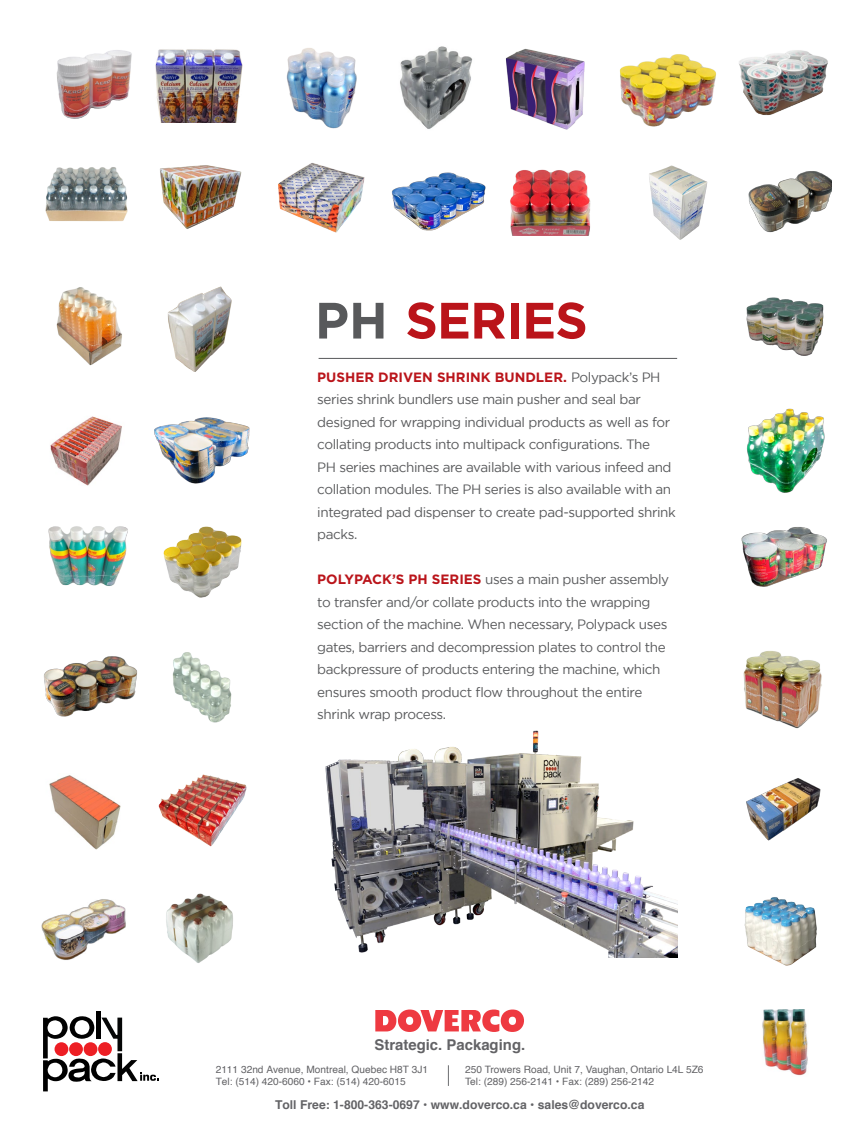
<style>
.page{position:relative;width:864px;height:1134px;background:#fff}
.page>*{position:absolute;margin:0;border:0;box-sizing:border-box;transform-origin:0 0}
.t1{font:700 51px "Gotham";letter-spacing:-.02em;color:#ba141a}
.t2{font:700 14.85px "Helvetica";color:#636366}
.t3{font:13.5px/22.5px "Gotham";letter-spacing:-.03em;color:#58595b}
.t4{font:700 12.15px "Helvetica";color:#636366}
.t5{font:10.2px/12.1px "Helvetica";color:#636366}
.s1{color:#58595b}
.s2{font-weight:700;color:#ba141a}
</style>
<div class="page">
<img style="left:325px;top:730px;width:352px;height:228px">
<div style="left:96px;top:1011px;width:5px;height:28px;background:#000"></div>
<svg style="left:43px;top:1016px;width:116px;height:75px"></svg>
<hr style="left:319px;top:358px;width:358px;height:1px;background:#58595b">
<img style="left:56px;top:50px;width:76px;height:69px">
<img style="left:505px;top:48px;width:80px;height:82px">
<img style="left:286px;top:48px;width:71px;height:81px">
<img style="left:155px;top:49px;width:88px;height:73px">
<img style="left:739px;top:50px;width:89px;height:65px">
<img style="left:741px;top:527px;width:86px;height:60px">
<img style="left:746px;top:297px;width:78px;height:59px">
<img style="left:746px;top:778px;width:75px;height:63px">
<img style="left:619px;top:54px;width:97px;height:73px">
<img style="left:744px;top:897px;width:73px;height:69px">
<img style="left:400px;top:46px;width:73px;height:83px">
<img style="left:45px;top:167px;width:83px;height:55px">
<img style="left:510px;top:169px;width:81px;height:67px">
<img style="left:278px;top:163px;width:87px;height:70px">
<img style="left:160px;top:165px;width:82px;height:64px">
<img style="left:748px;top:171px;width:84px;height:62px">
<img style="left:743px;top:651px;width:79px;height:78px">
<img style="left:746px;top:408px;width:79px;height:85px">
<img style="left:649px;top:165px;width:59px;height:75px">
<img style="left:762px;top:1010px;width:46px;height:66px">
<img style="left:392px;top:172px;width:93px;height:59px">
<img style="left:56px;top:287px;width:66px;height:79px">
<img style="left:167px;top:286px;width:65px;height:85px">
<img style="left:50px;top:416px;width:72px;height:70px">
<img style="left:154px;top:417px;width:96px;height:67px">
<img style="left:48px;top:526px;width:80px;height:60px">
<img style="left:163px;top:526px;width:79px;height:72px">
<img style="left:44px;top:656px;width:94px;height:61px">
<img style="left:172px;top:652px;width:60px;height:71px">
<img style="left:49px;top:775px;width:72px;height:75px">
<img style="left:158px;top:774px;width:89px;height:73px">
<img style="left:41px;top:899px;width:85px;height:61px">
<img style="left:166px;top:893px;width:67px;height:70px">
<svg style="left:448px;top:1065px;width:1px;height:21px"></svg>
<svg style="left:375px;top:1010px;width:149px;height:22px"></svg>
<p class="t1" style="left:315px;top:287px;width:274px"><span class="s1">PH</span> SERIES</p>
<p class="t3" style="left:317px;top:366px;width:360px"><span class="s2">PUSHER DRIVEN SHRINK BUNDLER.</span> Polypack’s PH series shrink bundlers use main pusher and seal bar designed for wrapping individual products as well as for collating products into multipack configurations. The<br>PH series machines are available with various infeed and collation modules. The PH series is also available with an integrated pad dispenser to create pad-supported shrink packs.</p>
<p class="t3" style="left:317px;top:568px;width:353px"><span class="s2">POLYPACK’S PH SERIES</span> uses a main pusher assembly to transfer and/or collate products into the wrapping section of the machine. When necessary, Polypack uses gates, barriers and decompression plates to control the backpressure of products entering the machine, which ensures smooth product flow throughout the entire shrink wrap process.</p>
<p class="t2" style="left:374px;top:1032px;width:152px">Strategic. Packaging.</p>
<p class="t5" style="left:216px;top:1064px;width:214px">2111 32nd Avenue, Montreal, Quebec H8T 3J1<br>Tel: (514) 420-6060 • Fax: (514) 420-6015</p>
<p class="t5" style="left:465px;top:1064px;width:240px">250 Trowers Road, Unit 7, Vaughan, Ontario L4L 5Z6<br>Tel: (289) 256-2141 • Fax: (289) 256-2142</p>
<p class="t4" style="left:275px;top:1095px;width:371px">Toll Free: 1-800-363-0697 • www.doverco.ca • sales@doverco.ca</p>
</div>
